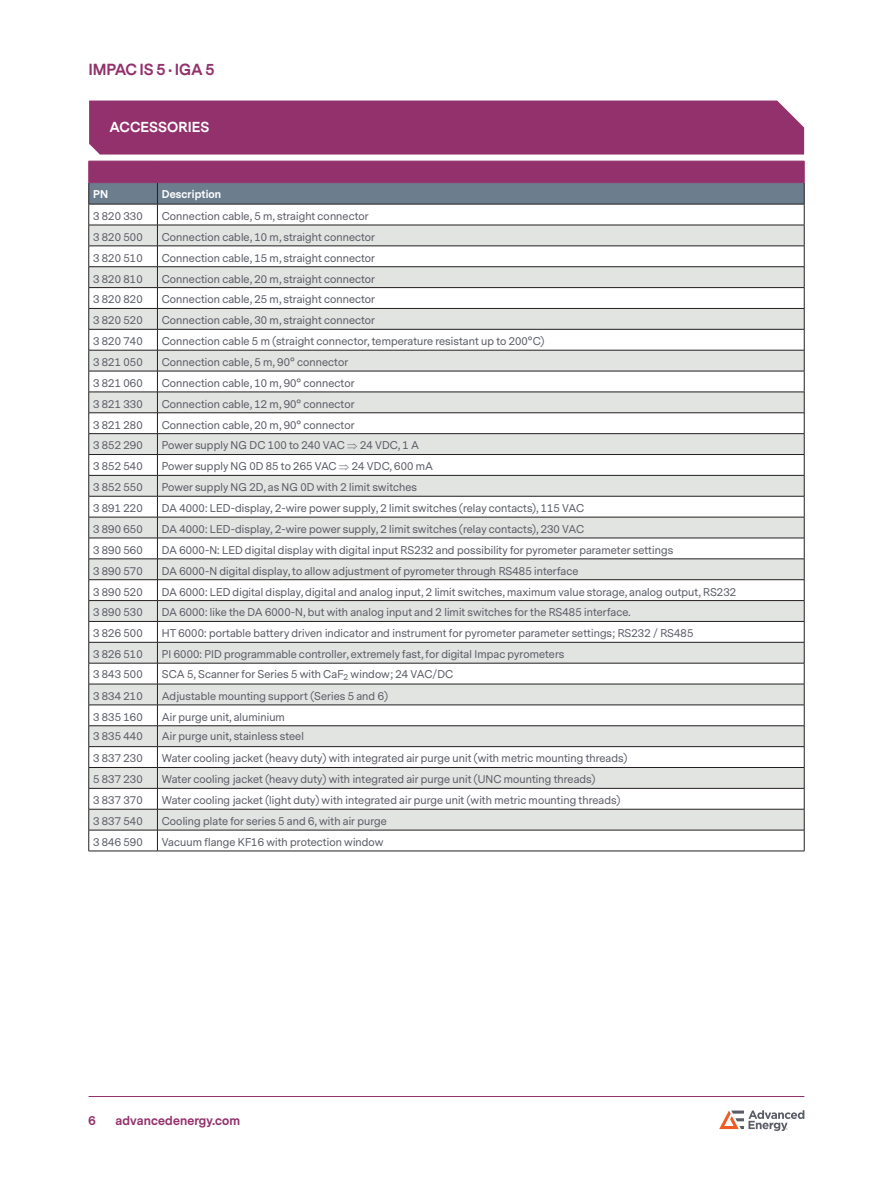
<style>
.page{position:relative;width:893px;height:1188px;background:#fff}
.page>*{position:absolute;margin:0;border:0;box-sizing:border-box;transform-origin:0 0}
.t1{font:700 15px "Messina Sans";letter-spacing:-.01em;color:#93316c}
.Heading_1{font:700 13.5px "Messina Sans";letter-spacing:.01em;color:#fff}
.t2{font:700 12px "Messina Sans";letter-spacing:.01em;color:#93316c}
.table_text{font:10.5px "Messina Sans";letter-spacing:.01em;color:#5a5c66}
.table_text_bold_reve{font:700 10.5px "Messina Sans";letter-spacing:.01em;color:#fff}
</style>
<div class="page">
<hr style="left:89px;top:1096px;width:715px;height:1px;background:#93316c">
<svg style="left:719px;top:1110px;width:85px;height:21px"></svg>
<div style="left:89px;top:101px;width:715px;height:54px;background:#93316c"></div>
<hr style="left:89px;top:851px;width:68px;height:1px;background:#231f20">
<hr style="left:157px;top:851px;width:647px;height:1px;background:#231f20">
<svg style="left:88px;top:161px;width:717px;height:690px"></svg>
<hr style="left:89px;top:182px;width:68px;height:1px;background:#93316c">
<hr style="left:157px;top:182px;width:647px;height:1px;background:#93316c">
<h1 class="t1" style="left:89px;top:59px;width:127px">IMPAC IS 5 • IGA 5</h1>
<p class="Heading_1" style="left:109px;top:118px;width:101px">ACCESSORIES</p>
<p class="table_text_bold_reve" style="left:93px;top:187px;width:17px">PN</p>
<p class="table_text_bold_reve" style="left:162px;top:187px;width:61px">Description</p>
<p class="table_text" style="left:93px;top:209px;width:51px">3 820 330</p>
<p class="table_text" style="left:162px;top:209px;width:208px">Connection cable, 5 m, straight connector</p>
<p class="table_text" style="left:93px;top:230px;width:51px">3 820 500</p>
<p class="table_text" style="left:162px;top:230px;width:215px">Connection cable, 10 m, straight connector</p>
<p class="table_text" style="left:93px;top:251px;width:51px">3 820 510</p>
<p class="table_text" style="left:162px;top:251px;width:215px">Connection cable, 15 m, straight connector</p>
<p class="table_text" style="left:93px;top:272px;width:51px">3 820 810</p>
<p class="table_text" style="left:162px;top:272px;width:215px">Connection cable, 20 m, straight connector</p>
<p class="table_text" style="left:93px;top:293px;width:51px">3 820 820</p>
<p class="table_text" style="left:162px;top:293px;width:215px">Connection cable, 25 m, straight connector</p>
<p class="table_text" style="left:93px;top:313px;width:51px">3 820 520</p>
<p class="table_text" style="left:162px;top:313px;width:215px">Connection cable, 30 m, straight connector</p>
<p class="table_text" style="left:93px;top:334px;width:51px">3 820 740</p>
<p class="table_text" style="left:162px;top:334px;width:384px">Connection cable 5 m (straight connector, temperature resistant up to 200°C)</p>
<p class="table_text" style="left:93px;top:355px;width:51px">3 821 050</p>
<p class="table_text" style="left:162px;top:355px;width:188px">Connection cable, 5 m, 90° connector</p>
<p class="table_text" style="left:93px;top:376px;width:51px">3 821 060</p>
<p class="table_text" style="left:162px;top:376px;width:194px">Connection cable, 10 m, 90° connector</p>
<p class="table_text" style="left:93px;top:397px;width:51px">3 821 330</p>
<p class="table_text" style="left:162px;top:397px;width:194px">Connection cable, 12 m, 90° connector</p>
<p class="table_text" style="left:93px;top:418px;width:51px">3 821 280</p>
<p class="table_text" style="left:162px;top:418px;width:194px">Connection cable, 20 m, 90° connector</p>
<p class="table_text" style="left:93px;top:439px;width:51px">3 852 290</p>
<p class="table_text" style="left:162px;top:439px;width:259px">Power supply NG DC 100 to 240 VAC ⇒ 24 VDC, 1 A</p>
<p class="table_text" style="left:93px;top:460px;width:51px">3 852 540</p>
<p class="table_text" style="left:162px;top:460px;width:273px">Power supply NG 0D 85 to 265 VAC ⇒ 24 VDC, 600 mA</p>
<p class="table_text" style="left:93px;top:480px;width:51px">3 852 550</p>
<p class="table_text" style="left:162px;top:480px;width:257px">Power supply NG 2D, as NG 0D with 2 limit switches</p>
<p class="table_text" style="left:93px;top:501px;width:51px">3 891 220</p>
<p class="table_text" style="left:162px;top:501px;width:424px">DA 4000: LED-display, 2-wire power supply, 2 limit switches (relay contacts), 115 VAC</p>
<p class="table_text" style="left:93px;top:522px;width:51px">3 890 650</p>
<p class="table_text" style="left:162px;top:522px;width:424px">DA 4000: LED-display, 2-wire power supply, 2 limit switches (relay contacts), 230 VAC</p>
<p class="table_text" style="left:93px;top:543px;width:51px">3 890 560</p>
<p class="table_text" style="left:162px;top:543px;width:513px">DA 6000-N: LED digital display with digital input RS232 and possibility for pyrometer parameter settings</p>
<p class="table_text" style="left:93px;top:564px;width:51px">3 890 570</p>
<p class="table_text" style="left:162px;top:564px;width:418px">DA 6000-N digital display, to allow adjustment of pyrometer through RS485 interface</p>
<p class="table_text" style="left:93px;top:585px;width:51px">3 890 520</p>
<p class="table_text" style="left:162px;top:585px;width:576px">DA 6000: LED digital display, digital and analog input, 2 limit switches, maximum value storage, analog output, RS232</p>
<p class="table_text" style="left:93px;top:606px;width:51px">3 890 530</p>
<p class="table_text" style="left:162px;top:606px;width:470px">DA 6000: like the DA 6000-N, but with analog input and 2 limit switches for the RS485 interface.</p>
<p class="table_text" style="left:93px;top:626px;width:51px">3 826 500</p>
<p class="table_text" style="left:162px;top:626px;width:533px">HT 6000: portable battery driven indicator and instrument for pyrometer parameter settings; RS232 / RS485</p>
<p class="table_text" style="left:93px;top:647px;width:51px">3 826 510</p>
<p class="table_text" style="left:162px;top:647px;width:404px">PI 6000: PID programmable controller, extremely fast, for digital Impac pyrometers</p>
<p class="table_text" style="left:93px;top:667px;width:51px">3 843 500</p>
<p class="table_text" style="left:162px;top:667px;width:293px">SCA 5, Scanner for Series 5 with CaF<sub>2</sub> window; 24 VAC/DC</p>
<p class="table_text" style="left:93px;top:689px;width:51px">3 834 210</p>
<p class="table_text" style="left:162px;top:689px;width:228px">Adjustable mounting support (Series 5 and 6)</p>
<p class="table_text" style="left:93px;top:710px;width:51px">3 835 160</p>
<p class="table_text" style="left:162px;top:710px;width:125px">Air purge unit, aluminium</p>
<p class="table_text" style="left:93px;top:729px;width:51px">3 835 440</p>
<p class="table_text" style="left:162px;top:729px;width:144px">Air purge unit, stainless steel</p>
<p class="table_text" style="left:93px;top:752px;width:51px">3 837 230</p>
<p class="table_text" style="left:162px;top:752px;width:467px">Water cooling jacket (heavy duty) with integrated air purge unit (with metric mounting threads)</p>
<p class="table_text" style="left:93px;top:773px;width:51px">5 837 230</p>
<p class="table_text" style="left:162px;top:773px;width:435px">Water cooling jacket (heavy duty) with integrated air purge unit (UNC mounting threads)</p>
<p class="table_text" style="left:93px;top:793px;width:51px">3 837 370</p>
<p class="table_text" style="left:162px;top:793px;width:460px">Water cooling jacket (light duty) with integrated air purge unit (with metric mounting threads)</p>
<p class="table_text" style="left:93px;top:814px;width:51px">3 837 540</p>
<p class="table_text" style="left:162px;top:814px;width:226px">Cooling plate for series 5 and 6, with air purge</p>
<p class="table_text" style="left:93px;top:835px;width:51px">3 846 590</p>
<p class="table_text" style="left:162px;top:835px;width:223px">Vacuum flange KF16 with protection window</p>
<p class="t2" style="left:89px;top:1113px;width:9px">6</p>
<p class="t2" style="left:116px;top:1113px;width:126px">advancedenergy.com</p>
</div>
